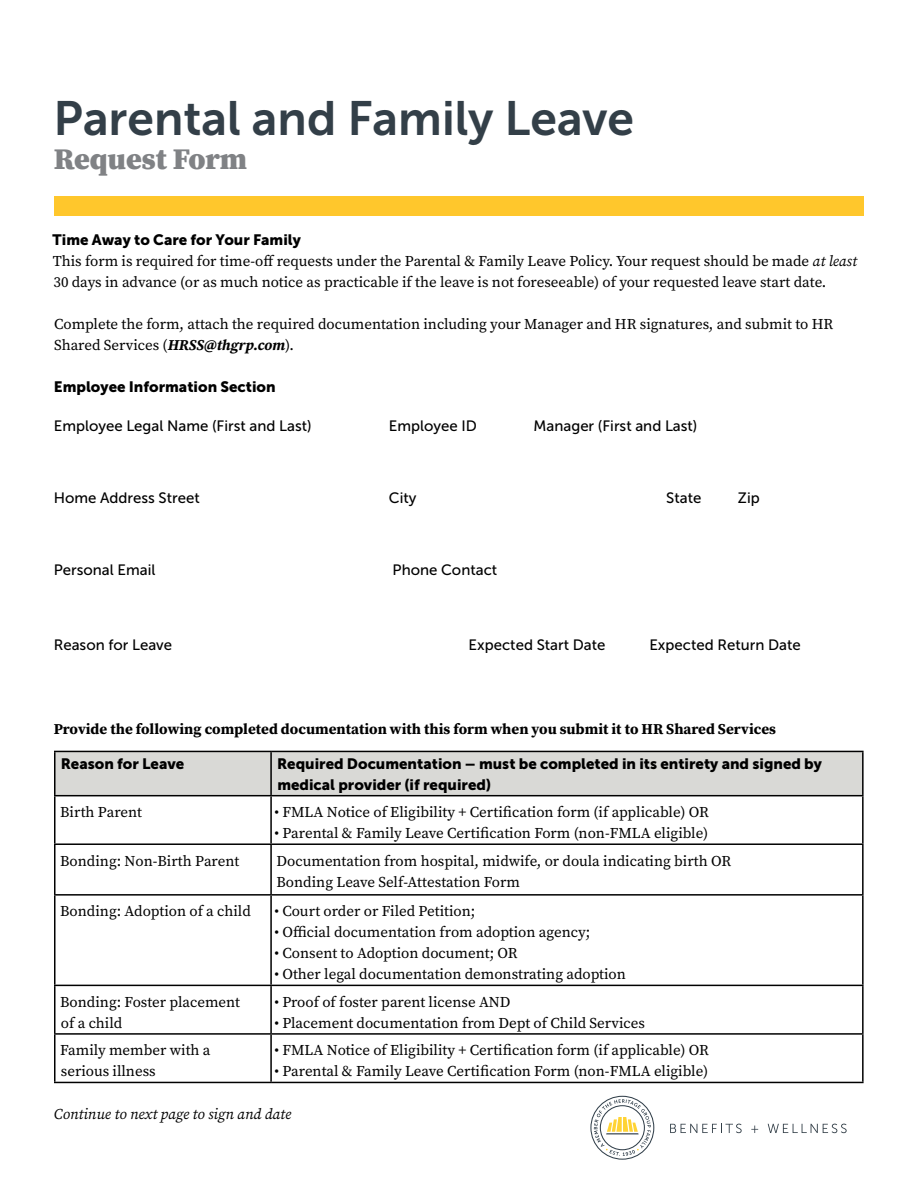
<style>
.page{position:relative;width:918px;height:1188px;background:#fff}
.page>*{position:absolute;margin:0;border:0;box-sizing:border-box;transform-origin:0 0}
.t1{font:48px "Museo Sans 700";color:#333f48}
.t2{font:900 30px "Source Serif Pro";color:#808285}
.t3{font:15px/21px "Source Serif Pro";color:#000}
.t4{font:15px "Museo Sans 500";color:#000}
.t5{font:15px/21px "Museo Sans 900";color:#000}
.t6{font:700 15px "Source Serif Pro";color:#000}
.t7{font:italic 15px "Source Serif Pro";color:#000}
.s1{font-style:italic}
.s2{font-weight:700;font-style:italic}
</style>
<div class="page">
<svg style="left:670px;top:1124px;width:72px;height:9px"></svg>
<svg style="left:751px;top:1126px;width:7px;height:7px"></svg>
<svg style="left:768px;top:1124px;width:79px;height:9px"></svg>
<svg style="left:590px;top:1096px;width:64px;height:64px"></svg>
<div style="left:54px;top:197px;width:810px;height:19px;background:#ffc72c"></div>
<div style="left:56px;top:752px;width:806px;height:43px;background:#d9d9d6"></div>
<hr style="left:54px;top:751px;width:217px;height:1px;background:#000">
<hr style="left:54px;top:752px;width:2px;height:43px;background:#000">
<hr style="left:271px;top:751px;width:593px;height:1px;background:#000">
<hr style="left:270px;top:752px;width:2px;height:43px;background:#000">
<hr style="left:862px;top:752px;width:2px;height:43px;background:#000">
<hr style="left:54px;top:795px;width:217px;height:1px;background:#000">
<hr style="left:54px;top:796px;width:2px;height:47px;background:#000">
<hr style="left:271px;top:795px;width:593px;height:1px;background:#000">
<hr style="left:270px;top:796px;width:2px;height:47px;background:#000">
<hr style="left:862px;top:796px;width:2px;height:47px;background:#000">
<hr style="left:54px;top:843px;width:217px;height:2px;background:#000">
<hr style="left:54px;top:845px;width:2px;height:49px;background:#000">
<hr style="left:271px;top:843px;width:593px;height:2px;background:#000">
<hr style="left:270px;top:845px;width:2px;height:49px;background:#000">
<hr style="left:862px;top:845px;width:2px;height:49px;background:#000">
<hr style="left:54px;top:894px;width:217px;height:2px;background:#000">
<hr style="left:54px;top:896px;width:2px;height:89px;background:#000">
<hr style="left:271px;top:894px;width:593px;height:2px;background:#000">
<hr style="left:270px;top:896px;width:2px;height:89px;background:#000">
<hr style="left:862px;top:896px;width:2px;height:89px;background:#000">
<hr style="left:54px;top:985px;width:217px;height:1px;background:#000">
<hr style="left:54px;top:986px;width:2px;height:47px;background:#000">
<hr style="left:271px;top:985px;width:593px;height:1px;background:#000">
<hr style="left:270px;top:986px;width:2px;height:47px;background:#000">
<hr style="left:862px;top:986px;width:2px;height:47px;background:#000">
<hr style="left:54px;top:1033px;width:217px;height:2px;background:#000">
<hr style="left:54px;top:1035px;width:2px;height:47px;background:#000">
<hr style="left:271px;top:1033px;width:593px;height:2px;background:#000">
<hr style="left:270px;top:1035px;width:2px;height:47px;background:#000">
<hr style="left:862px;top:1035px;width:2px;height:47px;background:#000">
<hr style="left:54px;top:1082px;width:217px;height:1px;background:#000">
<hr style="left:271px;top:1082px;width:593px;height:1px;background:#000">
<h1 class="t1" style="left:54px;top:92px;width:582px">Parental and Family Leave</h1>
<h2 class="t2" style="left:54px;top:138px;width:195px">Request Form</h2>
<p class="t5" style="left:53px;top:229px;width:250px">Time Away to Care for Your Family</p>
<p class="t3" style="left:53px;top:251px;width:806px">This form is required for time-off requests under the Parental &amp; Family Leave Policy. Your request should be made <span class="s1">at least<br></span>30 days in advance (or as much notice as practicable if the leave is not foreseeable) of your requested leave start date.</p>
<p class="t3" style="left:54px;top:314px;width:781px">Complete the form, attach the required documentation including your Manager and HR signatures, and submit to HR<br>Shared Services (<span class="s2">HRSS@thgrp.com</span>).</p>
<p class="t5" style="left:54px;top:376px;width:223px">Employee Information Section</p>
<p class="t4" style="left:54px;top:418px;width:259px">Employee Legal Name (First and Last)</p>
<p class="t4" style="left:389px;top:418px;width:90px">Employee ID</p>
<p class="t4" style="left:534px;top:418px;width:165px">Manager (First and Last)</p>
<p class="t4" style="left:54px;top:490px;width:147px">Home Address Street</p>
<p class="t4" style="left:389px;top:490px;width:29px">City</p>
<p class="t4" style="left:666px;top:490px;width:37px">State</p>
<p class="t4" style="left:738px;top:490px;width:23px">Zip</p>
<p class="t4" style="left:54px;top:562px;width:103px">Personal Email</p>
<p class="t4" style="left:393px;top:562px;width:106px">Phone Contact</p>
<p class="t4" style="left:54px;top:637px;width:120px">Reason for Leave</p>
<p class="t4" style="left:469px;top:637px;width:138px">Expected Start Date</p>
<p class="t4" style="left:649px;top:637px;width:153px">Expected Return Date</p>
<p class="t6" style="left:54px;top:719px;width:724px">Provide the following completed documentation with this form when you submit it to HR Shared Services</p>
<p class="t5" style="left:61px;top:753px;width:125px">Reason for Leave</p>
<p class="t5" style="left:277px;top:753px;width:546px">Required Documentation – must be completed in its entirety and signed by medical provider (if required)</p>
<p class="t3" style="left:60px;top:802px;width:83px">Birth Parent</p>
<p class="t3" style="left:275px;top:802px;width:436px">• FMLA Notice of Eligibility + Certification form (if applicable) OR</p>
<p class="t3" style="left:275px;top:823px;width:435px">• Parental &amp; Family Leave Certification Form (non-FMLA eligible)</p>
<p class="t3" style="left:60px;top:850px;width:181px">Bonding: Non-Birth Parent</p>
<p class="t3" style="left:277px;top:850px;width:456px">Documentation from hospital, midwife, or doula indicating birth OR<br>Bonding Leave Self-Attestation Form</p>
<p class="t3" style="left:60px;top:901px;width:192px">Bonding: Adoption of a child</p>
<p class="t3" style="left:275px;top:901px;width:202px">• Court order or Filed Petition;</p>
<p class="t3" style="left:275px;top:922px;width:317px">• Official documentation from adoption agency;</p>
<p class="t3" style="left:275px;top:943px;width:244px">• Consent to Adoption document; OR</p>
<p class="t3" style="left:275px;top:964px;width:353px">• Other legal documentation demonstrating adoption</p>
<p class="t3" style="left:60px;top:991px;width:181px">Bonding: Foster placement of a child</p>
<p class="t3" style="left:275px;top:991px;width:237px">• Proof of foster parent license AND</p>
<p class="t3" style="left:275px;top:1012px;width:372px">• Placement documentation from Dept of Child Services</p>
<p class="t3" style="left:60px;top:1040px;width:152px">Family member with a serious illness</p>
<p class="t3" style="left:275px;top:1040px;width:436px">• FMLA Notice of Eligibility + Certification form (if applicable) OR</p>
<p class="t3" style="left:275px;top:1061px;width:435px">• Parental &amp; Family Leave Certification Form (non-FMLA eligible)</p>
<p class="t7" style="left:54px;top:1104px;width:239px">Continue to next page to sign and date</p>
</div>
